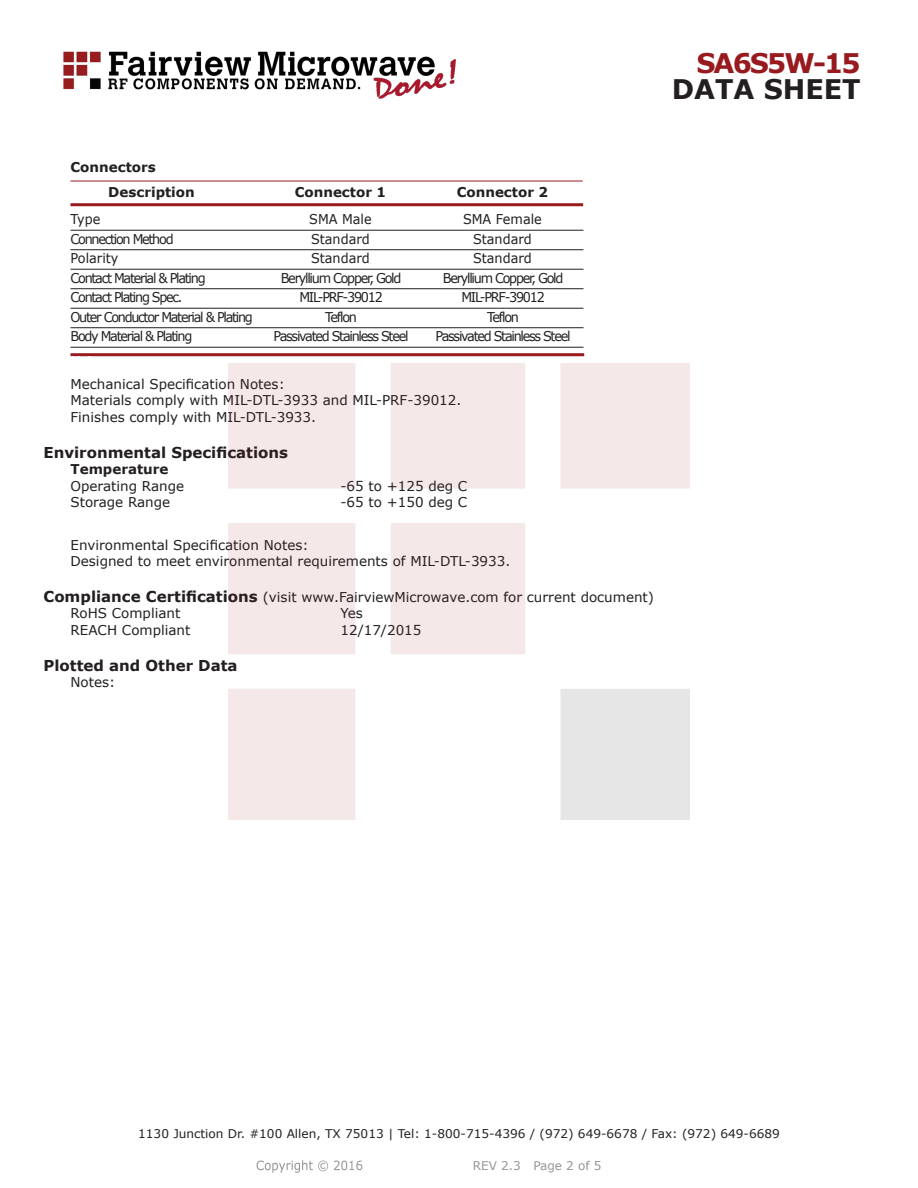
<style>
.page{position:relative;width:918px;height:1188px;background:#fff}
.page>*{position:absolute;margin:0;border:0;box-sizing:border-box;transform-origin:0 0}
.FM{font:700 27px "Verdana";letter-spacing:-.07em;color:#981a1e}
.t1{font:700 27px "Verdana";color:#231f20}
.Head1{font:700 15px "Verdana";color:#231f20}
.Head1_for_Compliance{font:700 15px "Verdana";color:#231f20}
.Table_Footer_Connect{font:700 15px "Verdana";color:#fff}
.Specs_Para{font:13.5px "Verdana";color:#231f20}
.Table_Body_Connector{font:13.5px "Verdana";letter-spacing:-.1em;color:#231f20;scale:.95 1}
.Head1_for_Compliance-2{font:13.5px "Verdana";color:#231f20}
.Table_Body_Connector-2{font:13.5px "Verdana";color:#231f20;scale:.95 1}
.Table_Header_Connect{font:700 13.5px "Verdana";color:#231f20}
.Head2_after_Head1{font:700 13.5px "Verdana";color:#231f20}
.Head3{font:700 13.5px "Verdana";color:#231f20}
.t2{font:12px "Verdana";color:#231f20}
.REV_Info{font:12px "Verdana";color:#939598}
.s1{font-weight:700;font-size:15px}
</style>
<div class="page">
<hr style="left:70px;top:181px;width:513px;height:1px;background:#981a1e">
<hr style="left:70px;top:203px;width:513px;height:3px;background:#981a1e">
<hr style="left:70px;top:230px;width:514px;height:1px;background:#231f20">
<hr style="left:70px;top:249px;width:514px;height:1px;background:#231f20">
<hr style="left:70px;top:269px;width:514px;height:1px;background:#231f20">
<hr style="left:70px;top:288px;width:514px;height:1px;background:#231f20">
<hr style="left:70px;top:308px;width:514px;height:1px;background:#231f20">
<hr style="left:70px;top:327px;width:514px;height:1px;background:#231f20">
<hr style="left:70px;top:347px;width:514px;height:1px;background:#231f20">
<hr style="left:70px;top:353px;width:514px;height:3px;background:#981a1e">
<img style="left:256px;top:1160px;width:107px;height:13px">
<img style="left:63px;top:51px;width:393px;height:48px">
<p class="FM" style="left:696px;top:44px;width:166px">SA6S5W-15</p>
<p class="t1" style="left:672px;top:70px;width:191px">DATA SHEET</p>
<p class="Head3" style="left:70px;top:158px;width:87px">Connectors</p>
<p class="Table_Header_Connect" style="left:108px;top:183px;width:88px">Description</p>
<p class="Table_Header_Connect" style="left:295px;top:183px;width:93px">Connector 1</p>
<p class="Table_Header_Connect" style="left:457px;top:183px;width:93px">Connector 2</p>
<p class="Table_Body_Connector" style="left:70px;top:210px;width:33px">Type</p>
<p class="Table_Body_Connector" style="left:309px;top:210px;width:67px">SMA Male</p>
<p class="Table_Body_Connector-2" style="left:463px;top:210px;width:85px">SMA Female</p>
<p class="Table_Body_Connector" style="left:70px;top:230px;width:110px">Connection Method</p>
<p class="Table_Body_Connector-2" style="left:311px;top:230px;width:63px">Standard</p>
<p class="Table_Body_Connector-2" style="left:473px;top:230px;width:63px">Standard</p>
<p class="Table_Body_Connector-2" style="left:70px;top:249px;width:52px">Polarity</p>
<p class="Table_Body_Connector-2" style="left:311px;top:249px;width:63px">Standard</p>
<p class="Table_Body_Connector-2" style="left:473px;top:249px;width:63px">Standard</p>
<p class="Table_Body_Connector" style="left:70px;top:269px;width:144px">Contact Material &amp; Plating</p>
<p class="Table_Body_Connector" style="left:281px;top:269px;width:128px">Beryllium Copper, Gold</p>
<p class="Table_Body_Connector" style="left:443px;top:269px;width:128px">Beryllium Copper, Gold</p>
<p class="Table_Body_Connector" style="left:70px;top:288px;width:120px">Contact Plating Spec.</p>
<p class="Table_Body_Connector" style="left:299px;top:288px;width:89px">MIL-PRF-39012</p>
<p class="Table_Body_Connector" style="left:461px;top:288px;width:89px">MIL-PRF-39012</p>
<p class="Table_Body_Connector" style="left:70px;top:308px;width:194px">Outer Conductor Material &amp; Plating</p>
<p class="Table_Body_Connector" style="left:325px;top:308px;width:35px">Teflon</p>
<p class="Table_Body_Connector" style="left:487px;top:308px;width:35px">Teflon</p>
<p class="Table_Body_Connector" style="left:70px;top:327px;width:130px">Body Material &amp; Plating</p>
<p class="Table_Body_Connector" style="left:274px;top:327px;width:144px">Passivated Stainless Steel</p>
<p class="Table_Body_Connector" style="left:436px;top:327px;width:144px">Passivated Stainless Steel</p>
<p class="Table_Footer_Connect" style="left:70px;top:343px;width:23px">.. .</p>
<p class="Specs_Para" style="left:70px;top:375px;width:216px">Mechanical Specification Notes:</p>
<p class="Specs_Para" style="left:70px;top:391px;width:392px">Materials comply with MIL-DTL-3933 and MIL-PRF-39012.</p>
<p class="Specs_Para" style="left:70px;top:408px;width:247px">Finishes comply with MIL-DTL-3933.</p>
<p class="Head1" style="left:44px;top:442px;width:246px">Environmental Specifications</p>
<p class="Head2_after_Head1" style="left:70px;top:460px;width:100px">Temperature</p>
<p class="Specs_Para" style="left:70px;top:476px;width:115px">Operating Range</p>
<p class="Specs_Para" style="left:340px;top:476px;width:128px">-65 to +125 deg C</p>
<p class="Specs_Para" style="left:70px;top:493px;width:101px">Storage Range</p>
<p class="Specs_Para" style="left:340px;top:493px;width:128px">-65 to +150 deg C</p>
<p class="Specs_Para" style="left:70px;top:536px;width:240px">Environmental Specification Notes:</p>
<p class="Specs_Para" style="left:70px;top:552px;width:441px">Designed to meet environmental requirements of MIL-DTL-3933.</p>
<p class="Head1_for_Compliance-2" style="left:44px;top:588px;width:612px"><span class="s1">Compliance Certifications</span> (visit www.FairviewMicrowave.com for current document)</p>
<p class="Specs_Para" style="left:70px;top:604px;width:111px">RoHS Compliant</p>
<p class="Specs_Para" style="left:340px;top:604px;width:24px">Yes</p>
<p class="Specs_Para" style="left:70px;top:620px;width:122px">REACH Compliant</p>
<p class="Specs_Para" style="left:340px;top:620px;width:82px">12/17/2015</p>
<p class="Head1_for_Compliance" style="left:44px;top:655px;width:196px">Plotted and Other Data</p>
<p class="Specs_Para" style="left:70px;top:673px;width:46px">Notes:</p>
<p class="t2" style="left:138px;top:1125px;width:643px">1130 Junction Dr. #100 Allen, TX 75013 | Tel: 1-800-715-4396 / (972) 649-6678 / Fax: (972) 649-6689</p>
<p class="REV_Info" style="left:473px;top:1157px;width:130px">REV 2.3 Page 2 of 5</p>
</div>
